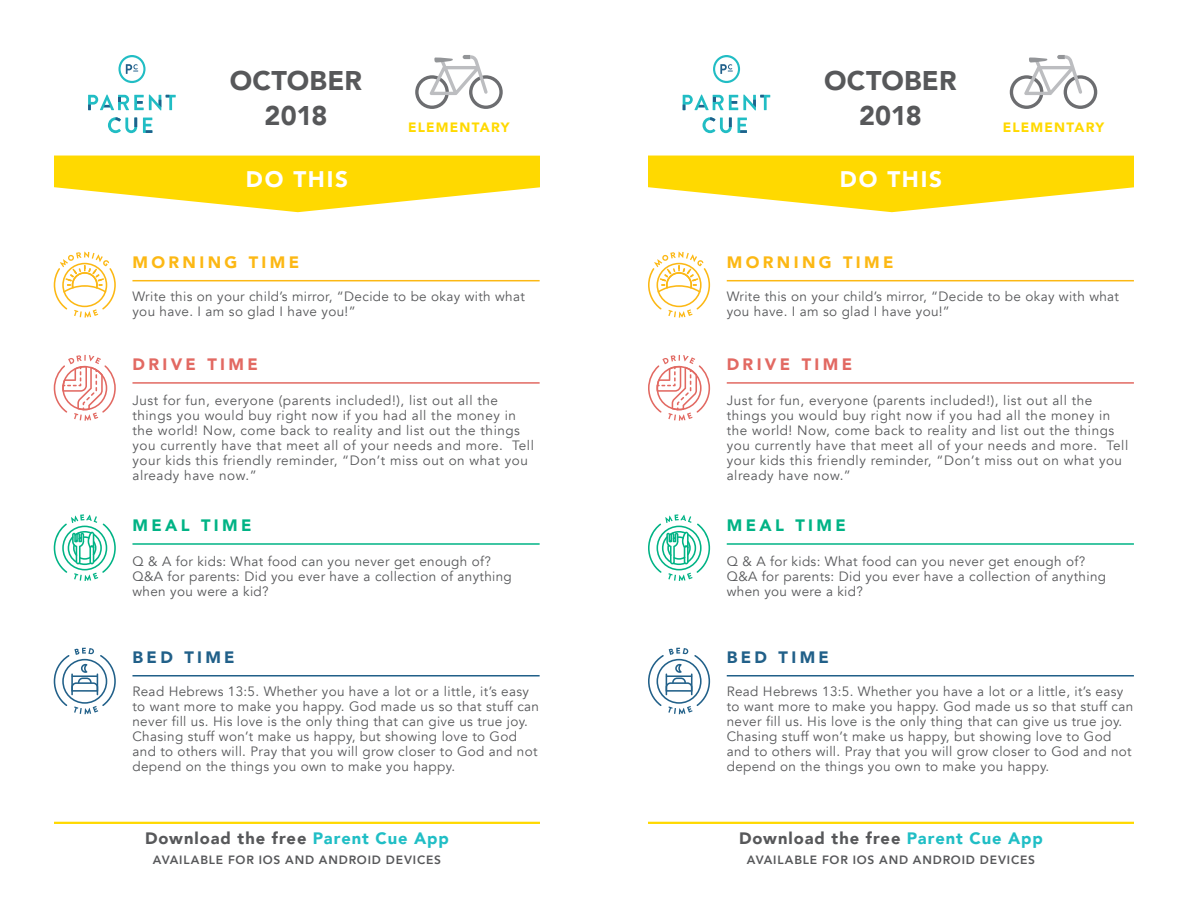
<style>
.page{position:relative;width:1188px;height:918px;background:#fff}
.page>*{position:absolute;margin:0;border:0;box-sizing:border-box;transform-origin:0 0}
.t1{font:900 27px "Avenir";letter-spacing:.005em;color:#57585a}
.t2{font:900 22.5px "Avenir";letter-spacing:.075em;color:#fff}
.t3{font:900 16.5px "Avenir";letter-spacing:.055em;color:#57585a}
.t4{font:900 16.5px "Avenir";letter-spacing:.205em;color:#fcb814}
.t5{font:900 16.5px "Avenir";letter-spacing:.2em;color:#e26962}
.t6{font:900 16.5px "Avenir";letter-spacing:.2em;color:#00b385}
.t7{font:900 16.5px "Avenir";letter-spacing:.205em;color:#216089}
.t8{font:13.5px/15px "Avenir";letter-spacing:.025em;color:#57585a}
.t9{font:900 13.5px "Avenir";letter-spacing:.09em;color:#ffd900}
.t10{font:800 12px "Avenir";letter-spacing:.07em;color:#57585a}
.s1{color:#20bec5}
</style>
<div class="page">
<hr style="left:54px;top:822px;width:486px;height:2px;background:#ffd900">
<hr style="left:648px;top:822px;width:486px;height:2px;background:#ffd900">
<svg style="left:54px;top:156px;width:486px;height:56px"></svg>
<svg style="left:648px;top:156px;width:486px;height:56px"></svg>
<svg style="left:1010px;top:55px;width:87px;height:54px"></svg>
<svg style="left:415px;top:55px;width:88px;height:54px"></svg>
<hr style="left:132px;top:382px;width:408px;height:2px;background:#e26962">
<hr style="left:727px;top:382px;width:407px;height:2px;background:#e26962">
<svg style="left:54px;top:355px;width:62px;height:66px"></svg>
<svg style="left:648px;top:355px;width:62px;height:66px"></svg>
<hr style="left:132px;top:543px;width:408px;height:2px;background:#00b385">
<hr style="left:727px;top:543px;width:407px;height:2px;background:#00b385">
<svg style="left:54px;top:514px;width:62px;height:67px"></svg>
<svg style="left:648px;top:514px;width:62px;height:67px"></svg>
<hr style="left:132px;top:675px;width:408px;height:2px;background:#216089">
<hr style="left:727px;top:675px;width:407px;height:2px;background:#216089">
<svg style="left:54px;top:648px;width:62px;height:66px"></svg>
<svg style="left:648px;top:648px;width:62px;height:66px"></svg>
<hr style="left:132px;top:280px;width:408px;height:1px;background:#fcb814">
<hr style="left:727px;top:280px;width:407px;height:1px;background:#fcb814">
<svg style="left:54px;top:252px;width:62px;height:66px"></svg>
<svg style="left:648px;top:252px;width:62px;height:66px"></svg>
<svg style="left:738px;top:118px;width:9px;height:15px"></svg>
<svg style="left:683px;top:95px;width:87px;height:15px"></svg>
<svg style="left:702px;top:117px;width:30px;height:16px"></svg>
<svg style="left:713px;top:55px;width:27px;height:28px"></svg>
<svg style="left:143px;top:118px;width:9px;height:15px"></svg>
<svg style="left:88px;top:95px;width:88px;height:15px"></svg>
<svg style="left:108px;top:117px;width:29px;height:16px"></svg>
<svg style="left:118px;top:55px;width:28px;height:28px"></svg>
<p class="t1" style="left:230px;top:58px;width:134px">OCTOBER</p>
<p class="t1" style="left:265px;top:92px;width:64px">2018</p>
<p class="t1" style="left:824px;top:58px;width:134px">OCTOBER</p>
<p class="t1" style="left:859px;top:92px;width:64px">2018</p>
<p class="t9" style="left:408px;top:115px;width:103px">ELEMENTARY</p>
<p class="t9" style="left:1003px;top:115px;width:103px">ELEMENTARY</p>
<h2 class="t2" style="left:246px;top:160px;width:104px">DO THIS</h2>
<h2 class="t2" style="left:840px;top:160px;width:104px">DO THIS</h2>
<p class="t4" style="left:132px;top:248px;width:168px">MORNING TIME</p>
<p class="t4" style="left:727px;top:248px;width:168px">MORNING TIME</p>
<p class="t8" style="left:132px;top:289px;width:394px">Write this on your child’s mirror, “Decide to be okay with what you have. I am so glad I have you!”</p>
<p class="t8" style="left:727px;top:289px;width:394px">Write this on your child’s mirror, “Decide to be okay with what you have. I am so glad I have you!”</p>
<p class="t5" style="left:132px;top:350px;width:127px">DRIVE TIME</p>
<p class="t5" style="left:727px;top:350px;width:127px">DRIVE TIME</p>
<p class="t8" style="left:132px;top:393px;width:403px">Just for fun, everyone (parents included!), list out all the things you would buy right now if you had all the money in the world! Now, come back to reality and list out the things you currently have that meet all of your needs and more. Tell your kids this friendly reminder, “Don’t miss out on what you already have now.”</p>
<p class="t8" style="left:727px;top:393px;width:403px">Just for fun, everyone (parents included!), list out all the things you would buy right now if you had all the money in the world! Now, come back to reality and list out the things you currently have that meet all of your needs and more. Tell your kids this friendly reminder, “Don’t miss out on what you already have now.”</p>
<p class="t6" style="left:132px;top:511px;width:120px">MEAL TIME</p>
<p class="t6" style="left:727px;top:511px;width:120px">MEAL TIME</p>
<p class="t8" style="left:132px;top:554px;width:360px">Q &amp; A for kids: What food can you never get enough of?</p>
<p class="t8" style="left:132px;top:569px;width:381px">Q&amp;A for parents: Did you ever have a collection of anything when you were a kid?</p>
<p class="t8" style="left:727px;top:554px;width:360px">Q &amp; A for kids: What food can you never get enough of?</p>
<p class="t8" style="left:727px;top:569px;width:381px">Q&amp;A for parents: Did you ever have a collection of anything when you were a kid?</p>
<p class="t7" style="left:132px;top:643px;width:104px">BED TIME</p>
<p class="t7" style="left:727px;top:643px;width:104px">BED TIME</p>
<p class="t8" style="left:132px;top:684px;width:408px">Read Hebrews 13:5. Whether you have a lot or a little, it’s easy to want more to make you happy. God made us so that stuff can never fill us. His love is the only thing that can give us true joy.<br>Chasing stuff won’t make us happy, but showing love to God and to others will. Pray that you will grow closer to God and not depend on the things you own to make you happy.</p>
<p class="t8" style="left:727px;top:684px;width:408px">Read Hebrews 13:5. Whether you have a lot or a little, it’s easy to want more to make you happy. God made us so that stuff can never fill us. His love is the only thing that can give us true joy.<br>Chasing stuff won’t make us happy, but showing love to God and to others will. Pray that you will grow closer to God and not depend on the things you own to make you happy.</p>
<p class="t3" style="left:145px;top:824px;width:305px">Download the free <span class="s1">Parent Cue App</span></p>
<p class="t10" style="left:153px;top:850px;width:290px">AVAILABLE FOR IOS AND ANDROID DEVICES</p>
<p class="t3" style="left:739px;top:824px;width:305px">Download the free <span class="s1">Parent Cue App</span></p>
<p class="t10" style="left:747px;top:850px;width:290px">AVAILABLE FOR IOS AND ANDROID DEVICES</p>
</div>
